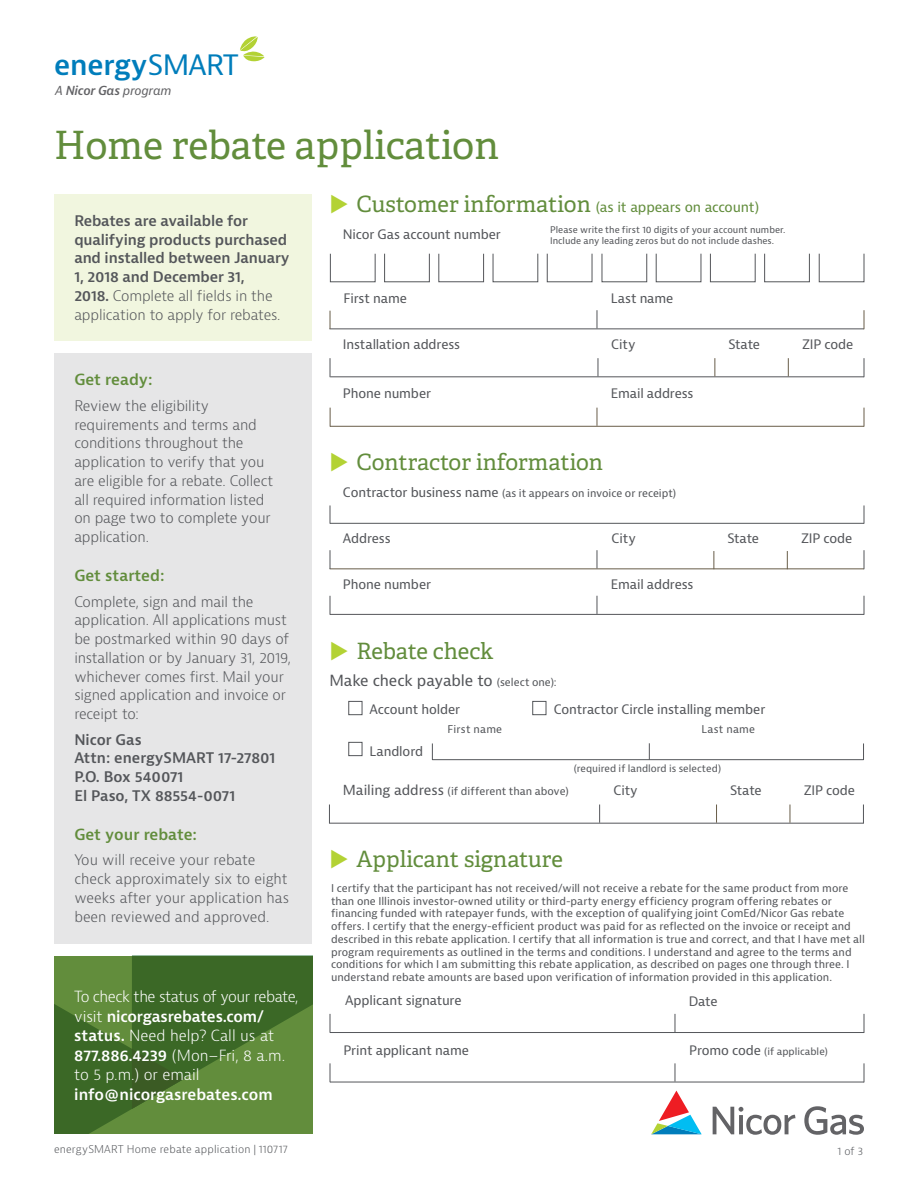
<style>
.page{position:relative;width:918px;height:1188px;background:#fff}
.page>*{position:absolute;margin:0;border:0;box-sizing:border-box;transform-origin:0 0}
.t1{font:39px "Adelle";letter-spacing:-.005em;color:#628d3c}
.t2{font:600 27.45px "Bernina Sans";letter-spacing:-.01em;color:#007dbb}
.t3{font:22.5px "Adelle";color:#628d3c}
.t4{font:300 15px/19.5px "Bernina Sans";letter-spacing:-.025em;color:#fff}
.t5{font:600 15px "Bernina Sans";color:#628d3c}
.t6{font:15px "Bernina Sans";letter-spacing:-.01em;color:#54565a}
.t7{font:600 15px "Bernina Sans";letter-spacing:-.005em;color:#fff}
.t8{font:300 14.25px/18.8px "Bernina Sans";letter-spacing:-.01em;color:#54565a}
.t9{font:600 14.25px/18.8px "Bernina Sans";letter-spacing:-.01em;color:#54565a}
.t10{font:13.5px "Bernina Sans";letter-spacing:-.01em;color:#628d3c}
.t11{font:12.75px "Bernina Sans";letter-spacing:-.01em;color:#54565a}
.t12{font:italic 12.15px "Bernina Sans";letter-spacing:-.02em;color:#636366}
.t13{font:10.5px/12.8px "Bernina Sans";color:#54565a}
.t14{font:300 10.5px "Bernina Sans";letter-spacing:.015em;color:#54565a}
.t15{font:10.5px "Bernina Sans";letter-spacing:.025em;color:#54565a}
.t16{font:9.75px "Bernina Sans";color:#54565a}
.t17{font:9px/10.8px "Bernina Sans";color:#54565a}
.s1{font-weight:400}
.s2{font-weight:600}
.s3{font-weight:300}
.s4{font-family:"Adelle";font-size:22.5px}
.s5{font-size:12.75px}
.s6{font-size:10.5px}
.s7{font-size:13.5px}
</style>
<div class="page">
<svg style="left:651px;top:1091px;width:51px;height:43px"></svg>
<svg style="left:713px;top:1106px;width:151px;height:29px"></svg>
<svg style="left:54px;top:956px;width:258px;height:178px;background:#4b772f"></svg>
<div style="left:54px;top:353px;width:258px;height:591px;background:#e6e6e7"></div>
<hr style="left:329px;top:823px;width:534px;height:1px;background:#54565a">
<svg style="left:329px;top:805px;width:1px;height:19px"></svg>
<svg style="left:863px;top:805px;width:1px;height:19px"></svg>
<svg style="left:599px;top:805px;width:1px;height:18px"></svg>
<svg style="left:716px;top:805px;width:1px;height:18px"></svg>
<svg style="left:790px;top:805px;width:1px;height:18px"></svg>
<div style="left:348px;top:701px;width:14px;height:14px;border:1px solid #54565a"></div>
<div style="left:532px;top:701px;width:14px;height:14px;border:1px solid #54565a"></div>
<div style="left:348px;top:742px;width:14px;height:14px;border:1px solid #54565a"></div>
<div style="left:432px;top:743px;width:432px;height:17px;border:1px solid #54565a"></div>
<svg style="left:649px;top:743px;width:1px;height:17px"></svg>
<svg style="left:240px;top:36px;width:25px;height:25px"></svg>
<hr style="left:330px;top:1032px;width:534px;height:1px;background:#54565a">
<svg style="left:330px;top:1014px;width:1px;height:18px"></svg>
<svg style="left:864px;top:1014px;width:1px;height:19px"></svg>
<svg style="left:675px;top:1014px;width:1px;height:18px"></svg>
<hr style="left:330px;top:1082px;width:534px;height:1px;background:#54565a">
<svg style="left:330px;top:1063px;width:1px;height:19px"></svg>
<svg style="left:864px;top:1063px;width:1px;height:19px"></svg>
<svg style="left:675px;top:1063px;width:1px;height:19px"></svg>
<hr style="left:330px;top:523px;width:534px;height:1px;background:#54565a">
<svg style="left:330px;top:505px;width:1px;height:19px"></svg>
<svg style="left:864px;top:505px;width:1px;height:19px"></svg>
<hr style="left:330px;top:614px;width:534px;height:1px;background:#54565a">
<svg style="left:330px;top:596px;width:1px;height:19px"></svg>
<svg style="left:864px;top:596px;width:1px;height:19px"></svg>
<svg style="left:597px;top:596px;width:1px;height:18px"></svg>
<hr style="left:330px;top:568px;width:534px;height:1px;background:#685d49">
<svg style="left:330px;top:550px;width:1px;height:19px"></svg>
<svg style="left:864px;top:550px;width:1px;height:19px"></svg>
<svg style="left:597px;top:550px;width:1px;height:18px"></svg>
<svg style="left:714px;top:551px;width:1px;height:18px"></svg>
<svg style="left:787px;top:551px;width:1px;height:18px"></svg>
<hr style="left:329px;top:328px;width:535px;height:1px;background:#54565a">
<svg style="left:330px;top:311px;width:1px;height:18px"></svg>
<svg style="left:864px;top:310px;width:1px;height:19px"></svg>
<svg style="left:597px;top:310px;width:1px;height:18px"></svg>
<hr style="left:330px;top:426px;width:534px;height:1px;background:#685d49">
<svg style="left:330px;top:408px;width:1px;height:19px"></svg>
<svg style="left:864px;top:408px;width:1px;height:19px"></svg>
<svg style="left:597px;top:408px;width:1px;height:18px"></svg>
<hr style="left:330px;top:376px;width:534px;height:1px;background:#54565a">
<svg style="left:330px;top:358px;width:1px;height:19px"></svg>
<svg style="left:864px;top:358px;width:1px;height:19px"></svg>
<svg style="left:598px;top:358px;width:1px;height:18px"></svg>
<svg style="left:714px;top:358px;width:1px;height:18px"></svg>
<svg style="left:788px;top:358px;width:1px;height:18px"></svg>
<div style="left:330px;top:253px;width:46px;height:29px;border:1px solid #54565a"></div>
<div style="left:438px;top:253px;width:46px;height:29px;border:1px solid #54565a"></div>
<div style="left:547px;top:253px;width:45px;height:29px;border:1px solid #54565a"></div>
<div style="left:384px;top:253px;width:46px;height:29px;border:1px solid #54565a"></div>
<div style="left:493px;top:253px;width:45px;height:29px;border:1px solid #54565a"></div>
<div style="left:656px;top:253px;width:45px;height:29px;border:1px solid #54565a"></div>
<div style="left:764px;top:253px;width:46px;height:29px;border:1px solid #54565a"></div>
<div style="left:602px;top:253px;width:45px;height:29px;border:1px solid #54565a"></div>
<div style="left:710px;top:253px;width:46px;height:29px;border:1px solid #54565a"></div>
<div style="left:819px;top:253px;width:45px;height:29px;border:1px solid #54565a"></div>
<div style="left:54px;top:194px;width:258px;height:147px;background:#f1f6df"></div>
<h2 class="t2" style="left:54px;top:47px;width:186px">energy<span class="s1">SMART</span></h2>
<p class="t12" style="left:55px;top:83px;width:118px">A <span class="s2">Nicor Gas</span> program</p>
<h1 class="t1" style="left:54px;top:121px;width:446px">Home rebate application</h1>
<h3 class="t9" style="left:74px;top:212px;width:217px">Rebates are available for qualifying products purchased and installed between January<br>1, 2018 and December 31,<br>2018. <span class="s3">Complete all fields in the application to apply for rebates.</span></h3>
<h3 class="t5" style="left:74px;top:370px;width:80px">Get ready:</h3>
<h3 class="t8" style="left:74px;top:396px;width:200px">Review the eligibility requirements and terms and conditions throughout the application to verify that you are eligible for a rebate. Collect all required information listed on page two to complete your application.</h3>
<h3 class="t5" style="left:74px;top:566px;width:92px">Get started:</h3>
<h3 class="t8" style="left:74px;top:592px;width:218px">Complete, sign and mail the application. All applications must be postmarked within 90 days of installation or by January 31, 2019, whichever comes first. Mail your signed application and invoice or receipt to:</h3>
<h3 class="t9" style="left:74px;top:730px;width:203px">Nicor Gas<br>Attn: energySMART 17-27801<br>P.O. Box 540071<br>El Paso, TX 88554-0071</h3>
<h3 class="t5" style="left:74px;top:825px;width:124px">Get your rebate:</h3>
<h3 class="t8" style="left:74px;top:851px;width:216px">You will receive your rebate check approximately six to eight weeks after your application has been reviewed and approved.</h3>
<h3 class="t4" style="left:74px;top:987px;width:226px">To check the status of your rebate, visit <span class="s2">nicorgasrebates.com/ status.</span> Need help? Call us at<br><span class="s2">877.886.4239</span> (Mon–Fri, 8 a.m. to 5 p.m.) or email</h3>
<h3 class="t7" style="left:74px;top:1084px;width:200px">info@nicorgasrebates.com</h3>
<p class="t10" style="left:356px;top:198px;width:404px"><span class="s4">Customer information</span> (as it appears on account)</p>
<p class="t11" style="left:343px;top:226px;width:159px">Nicor Gas account number</p>
<p class="t17" style="left:550px;top:225px;width:237px">Please write the first 10 digits of your account number.<br>Include any leading zeros but do not include dashes.</p>
<p class="t11" style="left:344px;top:290px;width:65px">First name</p>
<p class="t11" style="left:611px;top:290px;width:64px">Last name</p>
<p class="t11" style="left:343px;top:336px;width:119px">Installation address</p>
<p class="t11" style="left:611px;top:336px;width:26px">City</p>
<p class="t11" style="left:728px;top:336px;width:33px">State</p>
<p class="t11" style="left:802px;top:336px;width:53px">ZIP code</p>
<p class="t11" style="left:343px;top:385px;width:90px">Phone number</p>
<p class="t11" style="left:611px;top:385px;width:84px">Email address</p>
<h3 class="t3" style="left:356px;top:449px;width:248px">Contractor information</h3>
<p class="t13" style="left:343px;top:487px;width:335px"><span class="s5">Contractor business name</span> (as it appears on invoice or receipt)</p>
<p class="t11" style="left:343px;top:530px;width:49px">Address</p>
<p class="t11" style="left:612px;top:530px;width:26px">City</p>
<p class="t11" style="left:727px;top:530px;width:33px">State</p>
<p class="t11" style="left:801px;top:530px;width:53px">ZIP code</p>
<p class="t11" style="left:343px;top:576px;width:90px">Phone number</p>
<p class="t11" style="left:611px;top:576px;width:84px">Email address</p>
<h3 class="t3" style="left:356px;top:637px;width:139px">Rebate check</h3>
<h3 class="t6" style="left:329px;top:671px;width:229px">Make check payable to <span class="s6">(select one):</span></h3>
<p class="t11" style="left:370px;top:701px;width:92px">Account holder</p>
<p class="t11" style="left:554px;top:701px;width:213px">Contractor Circle installing member</p>
<p class="t11" style="left:370px;top:743px;width:55px">Landlord</p>
<p class="t16" style="left:574px;top:762px;width:149px">(required if landlord is selected)</p>
<p class="t15" style="left:447px;top:722px;width:56px">First name</p>
<p class="t15" style="left:701px;top:722px;width:55px">Last name</p>
<p class="t13" style="left:343px;top:785px;width:227px"><span class="s7">Mailing address</span> (if different than above)</p>
<p class="t11" style="left:614px;top:782px;width:26px">City</p>
<p class="t11" style="left:730px;top:782px;width:33px">State</p>
<p class="t11" style="left:804px;top:782px;width:53px">ZIP code</p>
<h3 class="t3" style="left:356px;top:845px;width:208px">Applicant signature</h3>
<p class="t13" style="left:331px;top:882px;width:535px">I certify that the participant has not received/will not receive a rebate for the same product from more than one Illinois investor-owned utility or third-party energy efficiency program offering rebates or financing funded with ratepayer funds, with the exception of qualifying joint ComEd/Nicor Gas rebate offers. I certify that the energy-efficient product was paid for as reflected on the invoice or receipt and described in this rebate application. I certify that all information is true and correct, and that I have met all program requirements as outlined in the terms and conditions. I understand and agree to the terms and conditions for which I am submitting this rebate application, as described on pages one through three. I understand rebate amounts are based upon verification of information provided in this application.</p>
<p class="t11" style="left:345px;top:992px;width:118px">Applicant signature</p>
<p class="t11" style="left:689px;top:993px;width:30px">Date</p>
<p class="t11" style="left:344px;top:1042px;width:127px">Print applicant name</p>
<p class="t16" style="left:689px;top:1045px;width:140px"><span class="s5">Promo code</span> (if applicable)</p>
<p class="t14" style="left:54px;top:1142px;width:235px">energySMART Home rebate application | 110717</p>
<p class="t14" style="left:838px;top:1145px;width:27px">1 of 3</p>
</div>
